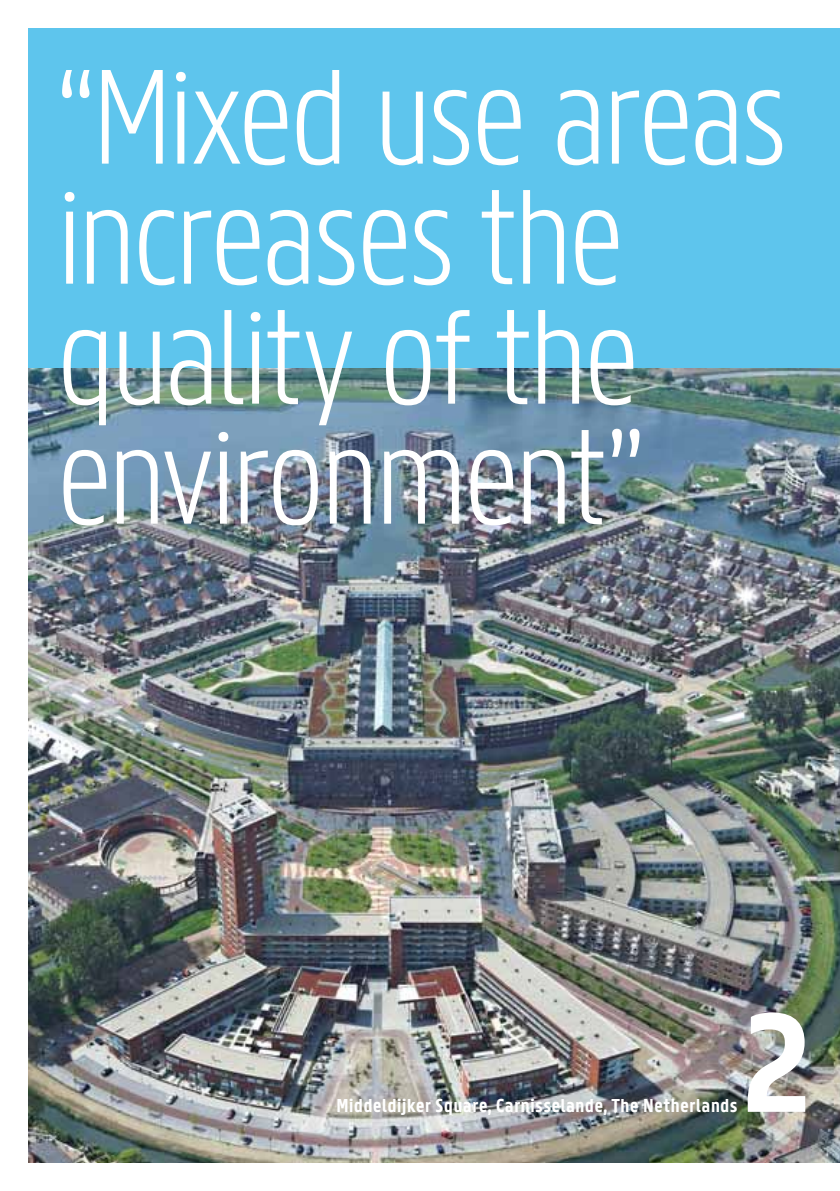
<style>
.page{position:relative;width:840px;height:1191px;background:#fff}
.page>*{position:absolute;margin:0;border:0;box-sizing:border-box;transform-origin:0 0}
.t1{font:700 150px "Panno Text";color:#fff}
.t2{font:300 144px/120px "Panno Text";letter-spacing:-.04em;color:#fff}
.t3{font:700 20px "Panno Text";letter-spacing:.005em;color:#fff}
</style>
<div class="page">
<div style="left:28px;top:28px;width:811px;height:1134px;background:#5ec5ed"></div>
<img style="left:28px;top:369px;width:811px;height:793px">
<p class="t2" style="left:56px;top:61px;width:734px">“Mixed use areas increases the quality of the environment”</p>
<p class="t3" style="left:336px;top:1093px;width:403px">Middeldijker Square, Carnisselande, The Netherlands</p>
<p class="t1" style="left:741px;top:976px;width:72px">2</p>
</div>
